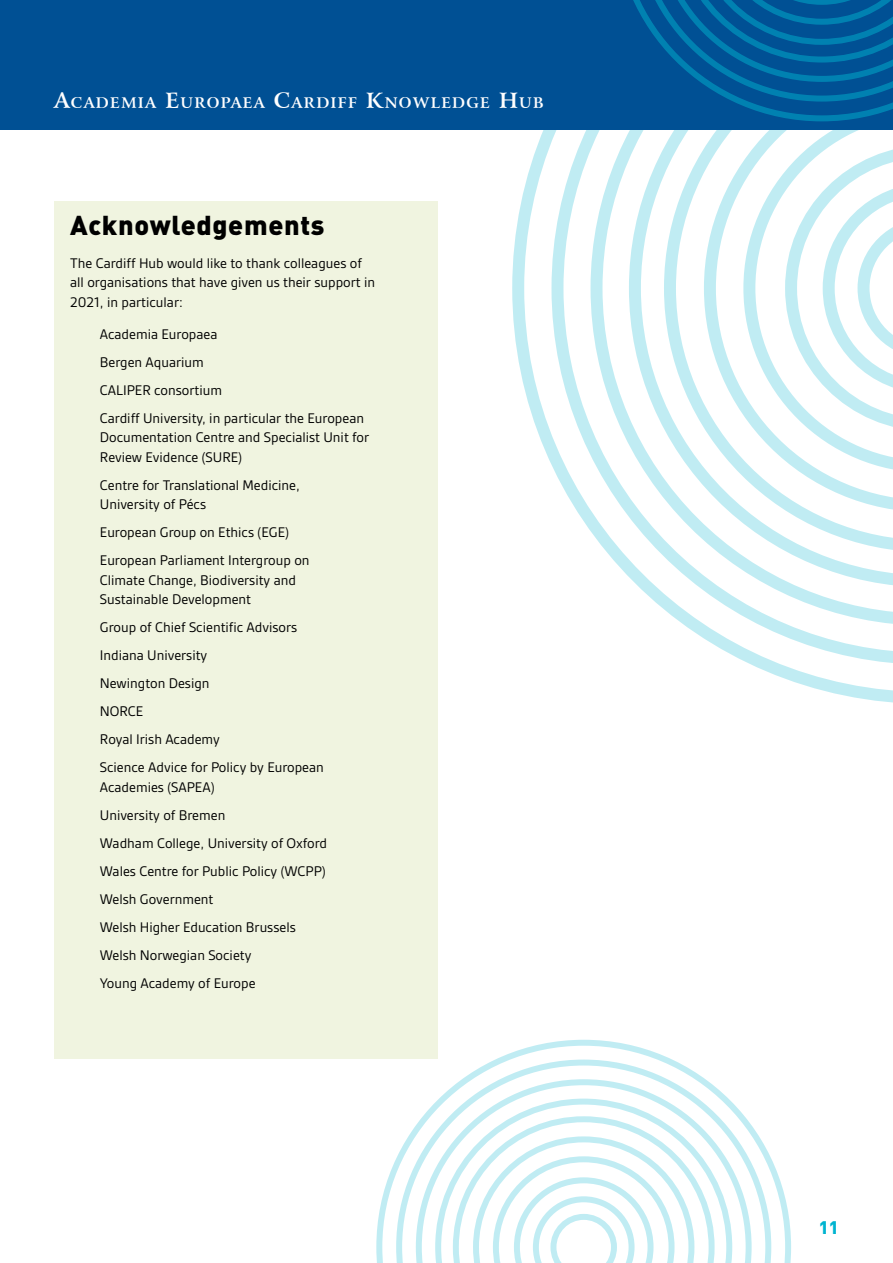
<style>
.page{position:relative;width:893px;height:1263px;background:#fff}
.page>*{position:absolute;margin:0;border:0;box-sizing:border-box;transform-origin:0 0}
.t1{font:900 27px "DIN";letter-spacing:.025em;color:#000}
.t2{font:900 18px "DIN";color:#00b4d0}
.t3{font:15px/28px "Gesta";color:#000}
.t4{font:700 14.7px "Arrus BT";letter-spacing:.085em;color:#fff}
.s1{font-size:21px}
</style>
<div class="page">
<div style="left:54px;top:201px;width:383px;height:858px;background:#f0f4e0"></div>
<svg style="left:512px;top:130px;width:381px;height:573px"></svg>
<svg style="left:551px;top:130px;width:342px;height:535px"></svg>
<svg style="left:629px;top:130px;width:264px;height:457px"></svg>
<svg style="left:704px;top:130px;width:189px;height:382px"></svg>
<svg style="left:743px;top:130px;width:150px;height:343px"></svg>
<svg style="left:785px;top:145px;width:108px;height:286px"></svg>
<svg style="left:376px;top:1040px;width:415px;height:223px"></svg>
<svg style="left:396px;top:1059px;width:375px;height:204px"></svg>
<svg style="left:435px;top:1098px;width:297px;height:165px"></svg>
<svg style="left:453px;top:1116px;width:262px;height:147px"></svg>
<div style="left:0;top:0;width:893px;height:130px;background:#005094"></div>
<svg style="left:633px;top:0;width:260px;height:121px"></svg>
<p class="t4" style="left:54px;top:94px;width:491px"><span class="s1">A</span>CADEMIA <span class="s1">E</span>UROPAEA <span class="s1">C</span>ARDIFF <span class="s1">K</span>NOWLEDGE <span class="s1">H</span>UB</p>
<h1 class="t1" style="left:70px;top:207px;width:256px">Acknowledgements</h1>
<p class="t3" style="left:70px;top:253px;width:307px;line-height:19.5px">The Cardiff Hub would like to thank colleagues of all organisations that have given us their support in<br>2021, in particular:</p>
<p class="t3" style="left:100px;top:320px;width:266px">Academia Europaea<br>Bergen Aquarium<br>CALIPER consortium<br>Cardiff University, in particular the European</p>
<p class="t3" style="left:100px;top:428px;width:271px;line-height:19.5px">Documentation Centre and Specialist Unit for<br>Review Evidence (SURE)</p>
<p class="t3" style="left:100px;top:475px;width:201px;line-height:19.5px">Centre for Translational Medicine,<br>University of Pécs</p>
<p class="t3" style="left:100px;top:518px;width:211px">European Group on Ethics (EGE)<br>European Parliament Intergroup on</p>
<p class="t3" style="left:100px;top:570px;width:198px;line-height:19.5px">Climate Change, Biodiversity and<br>Sustainable Development</p>
<p class="t3" style="left:100px;top:613px;width:225px">Group of Chief Scientific Advisors<br>Indiana University<br>Newington Design<br>NORCE<br>Royal Irish Academy<br>Science Advice for Policy by European</p>
<p class="t3" style="left:100px;top:773px;width:229px">Academies (SAPEA)<br>University of Bremen<br>Wadham College, University of Oxford<br>Wales Centre for Public Policy (WCPP)<br>Welsh Government<br>Welsh Higher Education Brussels<br>Welsh Norwegian Society<br>Young Academy of Europe</p>
<p class="t2" style="left:819px;top:1215px;width:22px">11</p>
</div>
